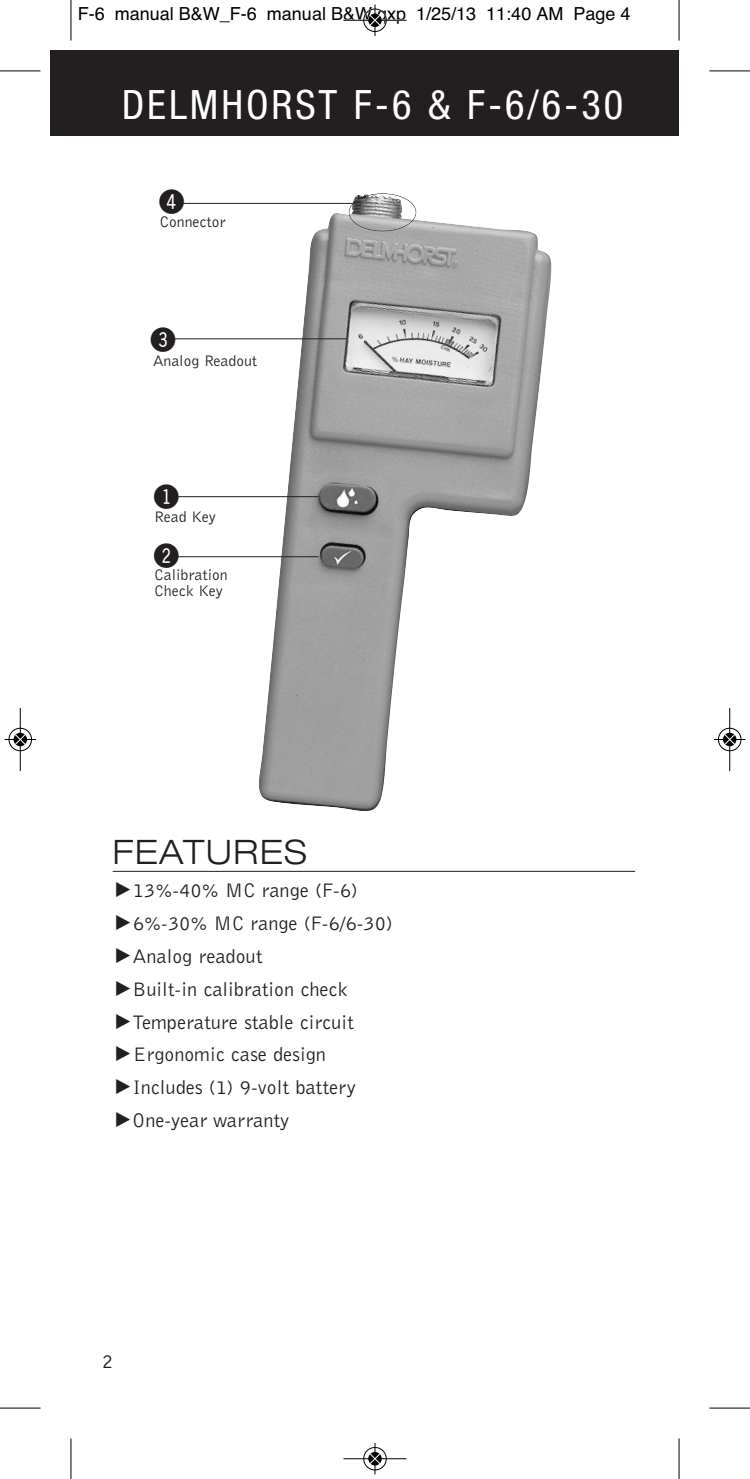
<style>
.page{position:relative;width:750px;height:1479px;background:#fff}
.page>*{position:absolute;margin:0;border:0;box-sizing:border-box;transform-origin:0 0}
.t1{font:condensed 40.5px "Helvetica Neue";letter-spacing:.07em;color:#fff}
.t2{font:300 expanded 33.75px "Helvetica Neue";letter-spacing:.04em;color:#231f20}
.t3{font:31.5px "Double Digits Round";color:#231f20}
.t4{font:20.25px/32.9px "Bell Gothic BT";color:#231f20}
.t5{font:18px "Helvetica";color:#000}
.t6{font:15.75px/15.8px "Bell Gothic BT";color:#231f20}
</style>
<div class="page">
<img style="left:258px;top:194px;width:293px;height:617px">
<hr style="left:113px;top:871px;width:521px;height:1px;background:#231f20">
<hr style="left:173px;top:338px;width:173px;height:1px;background:#231f20">
<div style="left:348px;top:193px;width:68px;height:38px;border:1px solid #231f20;border-radius:50%"></div>
<hr style="left:175px;top:496px;width:143px;height:1px;background:#231f20">
<hr style="left:176px;top:556px;width:142px;height:1px;background:#231f20">
<hr style="left:181px;top:203px;width:172px;height:1px;background:#231f20">
<div style="left:51px;top:51px;width:627px;height:85px;background:#231f20"></div>
<hr style="left:70px;top:0;width:1px;height:40px;background:#000">
<hr style="left:0;top:70px;width:40px;height:1px;background:#000">
<hr style="left:678px;top:0;width:1px;height:40px;background:#000">
<hr style="left:709px;top:70px;width:40px;height:1px;background:#000">
<hr style="left:70px;top:1438px;width:1px;height:40px;background:#000">
<hr style="left:0;top:1407px;width:40px;height:1px;background:#000">
<hr style="left:678px;top:1438px;width:1px;height:40px;background:#000">
<hr style="left:709px;top:1407px;width:40px;height:1px;background:#000">
<div style="left:363px;top:8px;width:24px;height:24px;border:1px solid #fff;border-radius:50%"></div>
<svg style="left:367px;top:13px;width:15px;height:14px"></svg>
<hr style="left:343px;top:20px;width:63px;height:1px;background:#000">
<hr style="left:374px;top:4px;width:1px;height:32px;background:#000">
<div style="left:363px;top:9px;width:23px;height:23px;border:1px solid #000;border-radius:50%"></div>
<svg style="left:368px;top:14px;width:13px;height:13px"></svg>
<svg style="left:369px;top:15px;width:11px;height:11px"></svg>
<div style="left:363px;top:1446px;width:24px;height:24px;border:1px solid #fff;border-radius:50%"></div>
<hr style="left:343px;top:1458px;width:63px;height:1px;background:#000">
<hr style="left:374px;top:1442px;width:1px;height:32px;background:#000">
<div style="left:363px;top:1446px;width:23px;height:24px;border:1px solid #000;border-radius:50%"></div>
<svg style="left:368px;top:1451px;width:13px;height:14px"></svg>
<svg style="left:369px;top:1452px;width:11px;height:12px"></svg>
<div style="left:8px;top:727px;width:24px;height:24px;border:1px solid #fff;border-radius:50%"></div>
<hr style="left:20px;top:708px;width:1px;height:63px;background:#000">
<hr style="left:4px;top:739px;width:32px;height:1px;background:#000">
<div style="left:9px;top:728px;width:23px;height:23px;border:1px solid #000;border-radius:50%"></div>
<svg style="left:14px;top:732px;width:13px;height:14px"></svg>
<svg style="left:15px;top:733px;width:11px;height:12px"></svg>
<div style="left:717px;top:727px;width:24px;height:24px;border:1px solid #fff;border-radius:50%"></div>
<hr style="left:729px;top:708px;width:1px;height:63px;background:#000">
<hr style="left:713px;top:739px;width:32px;height:1px;background:#000">
<div style="left:717px;top:728px;width:24px;height:23px;border:1px solid #000;border-radius:50%"></div>
<svg style="left:722px;top:732px;width:14px;height:14px"></svg>
<svg style="left:723px;top:733px;width:12px;height:12px"></svg>
<p class="t5" style="left:78px;top:7px;width:554px">F-6 manual B&amp;W_F-6 manual B&amp;W.qxp 1/25/13 11:40 AM Page 4</p>
<h1 class="t1" style="left:122px;top:90px;width:502px">DELMHORST F-6 &amp; F-6/6-30</h1>
<h3 class="t3" style="left:159px;top:190px;width:26px">$</h3>
<p class="t6" style="left:159px;top:215px;width:68px">Connector</p>
<h3 class="t3" style="left:151px;top:327px;width:26px">#</h3>
<p class="t6" style="left:153px;top:353px;width:106px">Analog Readout</p>
<h3 class="t3" style="left:154px;top:484px;width:26px">!</h3>
<p class="t6" style="left:154px;top:509px;width:63px">Read Key</p>
<h3 class="t3" style="left:154px;top:543px;width:26px">@</h3>
<p class="t6" style="left:154px;top:568px;width:75px">Calibration<br>Check Key</p>
<h2 class="t2" style="left:113px;top:840px;width:195px">FEATURES</h2>
<p class="t4" style="left:133px;top:875px;width:261px">13%-40% MC range (F-6)<br>6%-30% MC range (F-6/6-30)<br>Analog readout<br>Built-in calibration check<br>Temperature stable circuit<br>Ergonomic case design<br>Includes (1) 9-volt battery<br>One-year warranty</p>
<p class="t4" style="left:102px;top:1345px;width:13px">2</p>
</div>
